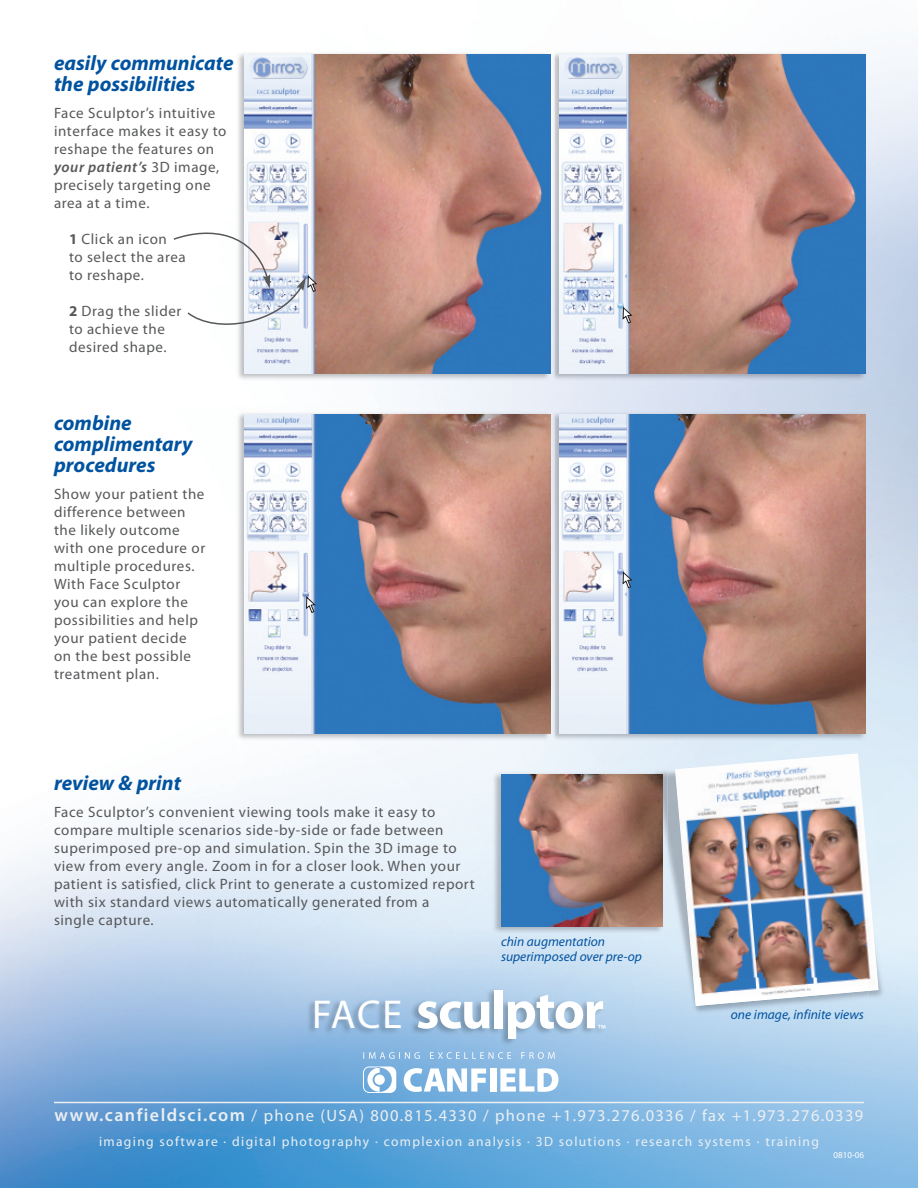
<style>
.page{position:relative;width:918px;height:1188px;background:#fff}
.page>*{position:absolute;margin:0;border:0;box-sizing:border-box;transform-origin:0 0}
.t1{font:700 54px "Myriad Pro";letter-spacing:-.025em;color:#fff}
.t2{font:italic 700 21px/21px "Myriad Pro";color:#0153a0}
.t3{font:16.5px "Myriad";letter-spacing:.08em;color:#eceff2}
.t4{font:15px/18px "Myriad Pro";letter-spacing:.04em;color:#57585a}
.t5{font:13.5px "Myriad";letter-spacing:.1em;color:#eceff2}
.t6{font:italic 13.5px/15px "Myriad Pro";color:#0153a0}
.t7{font:13.5px "Myriad Pro";color:#fff}
.t8{font:9px "Myriad";color:#fff}
.s1{font-weight:600;font-style:italic}
.s2{font-weight:700}
.s3{font-weight:400;font-size:40.5px}
.s4{font-family:"Myriad Pro";font-weight:600;font-size:18px}
</style>
<div class="page">
<img style="left:0;top:49px;width:918px;height:1139px">
<svg style="left:404px;top:1068px;width:82px;height:24px"></svg>
<div style="left:490px;top:1068px;width:6px;height:24px;background:#fff"></div>
<svg style="left:500px;top:1068px;width:58px;height:24px"></svg>
<svg style="left:363px;top:1067px;width:33px;height:26px"></svg>
<hr style="left:54px;top:1102px;width:810px;height:1px;background:#eceff2">
<img style="left:232px;top:49px;width:315px;height:335px">
<img style="left:244px;top:54px;width:303px;height:319px">
<img style="left:547px;top:49px;width:323px;height:335px">
<img style="left:547px;top:54px;width:3px;height:320px">
<img style="left:560px;top:54px;width:305px;height:320px">
<img style="left:647px;top:749px;width:244px;height:257px">
<img style="left:675px;top:753px;width:204px;height:253px">
<img style="left:42px;top:978px;width:826px;height:84px">
<img style="left:363px;top:1052px;width:181px;height:7px">
<img style="left:684px;top:978px;width:184px;height:41px">
<img style="left:693px;top:978px;width:175px;height:28px">
<svg style="left:623px;top:307px;width:10px;height:17px"></svg>
<img style="left:232px;top:408px;width:315px;height:336px">
<img style="left:244px;top:414px;width:303px;height:320px">
<img style="left:547px;top:408px;width:323px;height:336px">
<img style="left:547px;top:414px;width:3px;height:320px">
<img style="left:560px;top:414px;width:305px;height:319px">
<svg style="left:306px;top:596px;width:11px;height:18px"></svg>
<svg style="left:623px;top:572px;width:10px;height:17px"></svg>
<svg style="left:172px;top:226px;width:146px;height:109px"></svg>
<img style="left:489px;top:768px;width:178px;height:170px">
<img style="left:647px;top:768px;width:20px;height:116px">
<img style="left:508px;top:937px;width:75px;height:1px">
<img style="left:501px;top:774px;width:162px;height:153px">
<h2 class="t2" style="left:54px;top:54px;width:181px">easily communicate the possibilities</h2>
<p class="t4" style="left:54px;top:105px;width:174px">Face Sculptor’s intuitive interface makes it easy to reshape the features on <span class="s1">your patient’s</span> 3D image, precisely targeting one area at a time.</p>
<p class="t4" style="left:69px;top:231px;width:118px"><span class="s2">1</span> Click an icon<br>to select the area to reshape.</p>
<p class="t4" style="left:69px;top:303px;width:114px"><span class="s2">2</span> Drag the slider to achieve the desired shape.</p>
<h2 class="t2" style="left:54px;top:414px;width:140px">combine complimentary procedures</h2>
<p class="t4" style="left:54px;top:486px;width:153px">Show your patient the difference between the likely outcome with one procedure or multiple procedures.<br>With Face Sculptor you can explore the possibilities and help your patient decide on the best possible treatment plan.</p>
<h2 class="t2" style="left:54px;top:774px;width:129px">review &amp; print</h2>
<p class="t4" style="left:54px;top:804px;width:422px">Face Sculptor’s convenient viewing tools make it easy to compare multiple scenarios side-by-side or fade between superimposed pre-op and simulation. Spin the 3D image to view from every angle. Zoom in for a closer look. When your patient is satisfied, click Print to generate a customized report with six standard views automatically generated from a<br>single capture.</p>
<p class="t6" style="left:501px;top:935px;width:142px">chin augmentation superimposed over pre-op</p>
<h1 class="t1" style="left:312px;top:990px;width:293px"><span class="s3">FACE</span> sculptor</h1>
<p class="t7" style="left:597px;top:1024px;width:10px">™</p>
<p class="t6" style="left:731px;top:1008px;width:135px">one image, infinite views</p>
<p class="t3" style="left:55px;top:1109px;width:810px"><span class="s4">www.canfieldsci.com</span> / phone (USA) 800.815.4330 / phone +1.973.276.0336 / fax +1.973.276.0339</p>
<p class="t5" style="left:99px;top:1136px;width:721px">imaging software · digital photography · complexion analysis · 3D solutions · research systems · training</p>
<p class="t8" style="left:834px;top:1151px;width:32px">0810-06</p>
</div>
